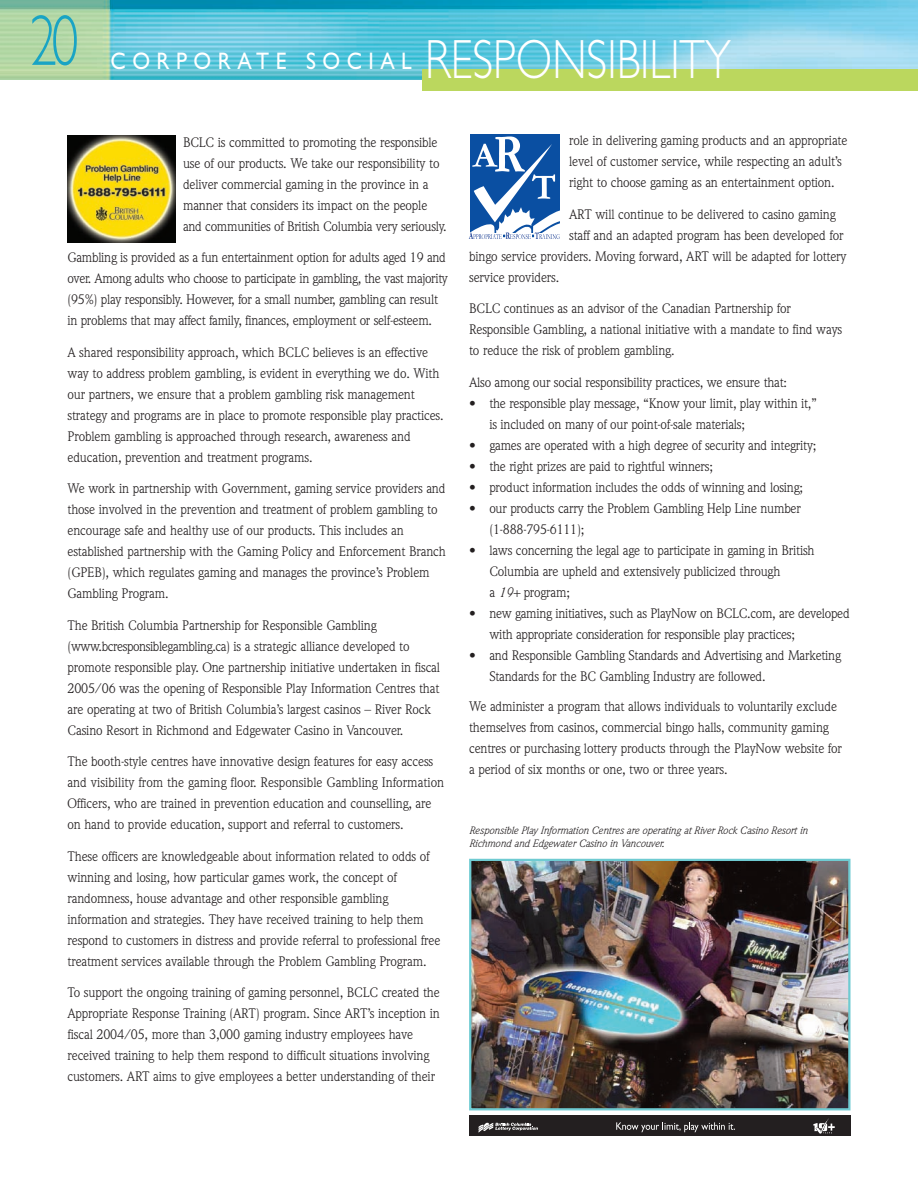
<style>
.page{position:relative;width:918px;height:1188px;background:#fff}
.page>*{position:absolute;margin:0;border:0;box-sizing:border-box;transform-origin:0 0}
.t1{font:300 72px "Gill Sans";color:#19a4c4;scale:.75 1}
.t2{font:300 55.5px "Gill Sans";color:#fff;scale:.8 1}
.t3{font:24px "Gill Sans";letter-spacing:.3em;color:#fff;scale:.9 1}
.t4{font:13.5px/21px "Weidemann";letter-spacing:-.01em;color:#231f20}
.t5{font:italic 10.5px/13.5px "Weidemann";letter-spacing:-.01em;color:#231f20}
.s1{font-style:italic}
</style>
<div class="page">
<img style="left:0;top:0;width:918px;height:80px">
<div style="left:423px;top:69px;width:495px;height:22px;background:#bbd75e"></div>
<img style="left:472px;top:862px;width:375px;height:245px">
<div style="left:469px;top:859px;width:381px;height:251px;border:2px solid #6fcbd2"></div>
<div style="left:470px;top:135px;width:90px;height:98px;background:#0a4fa2"></div>
<svg style="left:469px;top:137px;width:91px;height:102px"></svg>
<div style="left:469px;top:1116px;width:381px;height:20px;background:#231f20"></div>
<svg style="left:479px;top:1122px;width:59px;height:10px"></svg>
<svg style="left:616px;top:1122px;width:119px;height:10px"></svg>
<svg style="left:813px;top:1118px;width:22px;height:16px"></svg>
<img style="left:68px;top:135px;width:108px;height:108px">
<h1 class="t1" style="left:30px;top:-2px;width:66px">20</h1>
<h3 class="t3" style="left:111px;top:46px;width:336px">CORPORATE SOCIAL</h3>
<h2 class="t2" style="left:425px;top:26px;width:384px">RESPONSIBILITY</h2>
<p class="t4" style="left:183px;top:133px;width:265px">BCLC is committed to promoting the responsible use of our products. We take our responsibility to deliver commercial gaming in the province in a manner that considers its impact on the people and communities of British Columbia very seriously.</p>
<p class="t4" style="left:67px;top:248px;width:382px">Gambling is provided as a fun entertainment option for adults aged 19 and over. Among adults who choose to participate in gambling, the vast majority (95%) play responsibly. However, for a small number, gambling can result in problems that may affect family, finances, employment or self-esteem.</p>
<p class="t4" style="left:67px;top:343px;width:378px">A shared responsibility approach, which BCLC believes is an effective way to address problem gambling, is evident in everything we do. With our partners, we ensure that a problem gambling risk management strategy and programs are in place to promote responsible play practices.<br>Problem gambling is approached through research, awareness and education, prevention and treatment programs.</p>
<p class="t4" style="left:67px;top:479px;width:380px">We work in partnership with Government, gaming service providers and those involved in the prevention and treatment of problem gambling to encourage safe and healthy use of our products. This includes an established partnership with the Gaming Policy and Enforcement Branch (GPEB), which regulates gaming and manages the province’s Problem Gambling Program.</p>
<p class="t4" style="left:67px;top:616px;width:374px">The British Columbia Partnership for Responsible Gambling (www.bcresponsiblegambling.ca) is a strategic alliance developed to promote responsible play. One partnership initiative undertaken in fiscal 2005/06 was the opening of Responsible Play Information Centres that are operating at two of British Columbia’s largest casinos – River Rock Casino Resort in Richmond and Edgewater Casino in Vancouver.</p>
<p class="t4" style="left:67px;top:752px;width:378px">The booth-style centres have innovative design features for easy access and visibility from the gaming floor. Responsible Gambling Information Officers, who are trained in prevention education and counselling, are on hand to provide education, support and referral to customers.</p>
<p class="t4" style="left:67px;top:847px;width:374px">These officers are knowledgeable about information related to odds of winning and losing, how particular games work, the concept of randomness, house advantage and other responsible gambling information and strategies. They have received training to help them respond to customers in distress and provide referral to professional free treatment services available through the Problem Gambling Program.</p>
<p class="t4" style="left:67px;top:983px;width:374px">To support the ongoing training of gaming personnel, BCLC created the Appropriate Response Training (ART) program. Since ART’s inception in fiscal 2004/05, more than 3,000 gaming industry employees have received training to help them respond to difficult situations involving customers. ART aims to give employees a better understanding of their</p>
<p class="t4" style="left:569px;top:131px;width:280px">role in delivering gaming products and an appropriate level of customer service, while respecting an adult’s right to choose gaming as an entertainment option.</p>
<p class="t4" style="left:569px;top:205px;width:268px">ART will continue to be delivered to casino gaming</p>
<p class="t4" style="left:569px;top:226px;width:276px">staff and an adapted program has been developed for</p>
<p class="t4" style="left:469px;top:247px;width:379px">bingo service providers. Moving forward, ART will be adapted for lottery</p>
<p class="t4" style="left:469px;top:268px;width:92px">service providers.</p>
<p class="t4" style="left:469px;top:299px;width:375px">BCLC continues as an advisor of the Canadian Partnership for<br>Responsible Gambling, a national initiative with a mandate to find ways to reduce the risk of problem gambling.</p>
<p class="t4" style="left:469px;top:373px;width:319px">Also among our social responsibility practices, we ensure that:</p>
<p class="t4" style="left:489px;top:394px;width:329px;text-indent:-20px">• the responsible play message, “Know your limit, play within it,” is included on many of our point-of-sale materials;</p>
<p class="t4" style="left:469px;top:436px;width:349px">• games are operated with a high degree of security and integrity;</p>
<p class="t4" style="left:469px;top:457px;width:245px">• the right prizes are paid to rightful winners;</p>
<p class="t4" style="left:469px;top:478px;width:335px">• product information includes the odds of winning and losing;</p>
<p class="t4" style="left:489px;top:499px;width:313px;text-indent:-20px">• our products carry the Problem Gambling Help Line number (1-888-795-6111);</p>
<p class="t4" style="left:489px;top:541px;width:327px;text-indent:-20px">• laws concerning the legal age to participate in gaming in British<br>Columbia are upheld and extensively publicized through<br>a <span class="s1">19+</span> program;</p>
<p class="t4" style="left:489px;top:604px;width:362px;text-indent:-20px">• new gaming initiatives, such as PlayNow on BCLC.com, are developed with appropriate consideration for responsible play practices;</p>
<p class="t4" style="left:489px;top:646px;width:353px;text-indent:-20px">• and Responsible Gambling Standards and Advertising and Marketing<br>Standards for the BC Gambling Industry are followed.</p>
<p class="t4" style="left:469px;top:697px;width:375px">We administer a program that allows individuals to voluntarily exclude themselves from casinos, commercial bingo halls, community gaming centres or purchasing lottery products through the PlayNow website for a period of six months or one, two or three years.</p>
<p class="t5" style="left:469px;top:824px;width:340px">Responsible Play Information Centres are operating at River Rock Casino Resort in<br>Richmond and Edgewater Casino in Vancouver.</p>
</div>
